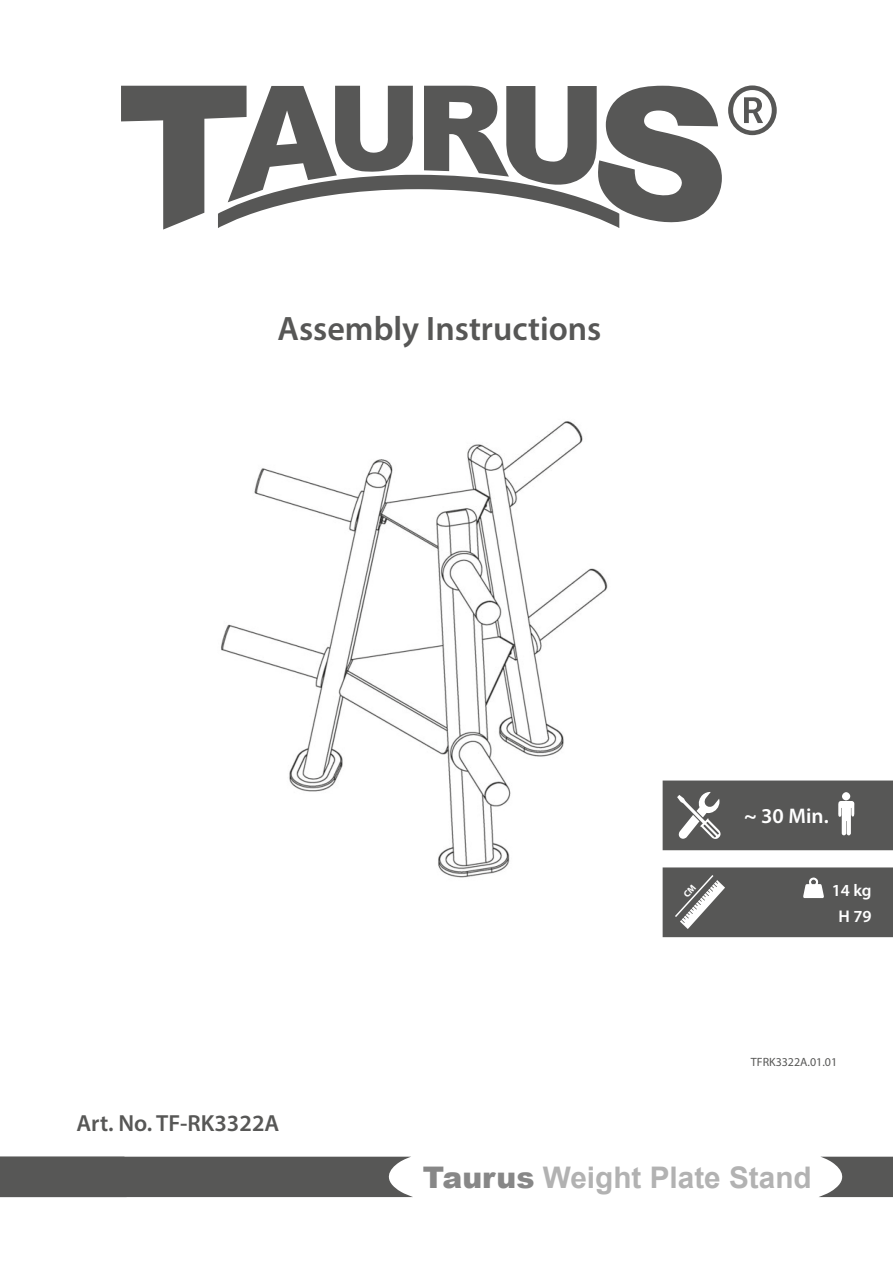
<style>
.page{position:relative;width:893px;height:1263px;background:#fff}
.page>*{position:absolute;margin:0;border:0;box-sizing:border-box;transform-origin:0 0}
.Einf__Abs{font:600 33.9px "Myriad Pro";color:#575756}
.Taurus_Footer_DB{font:700 29.7px "Arial";color:#b2b2b2}
.Einf__Abs-2{font:600 23.4px "Myriad Pro";color:#575756}
.Einf__Abs-3{font:600 21.15px "Myriad Pro";color:#fff}
.Einf__Abs-4{font:600 16.95px "Myriad Pro";color:#fff}
.t1{font:12px "Myriad Pro";color:#575756}
.s1{font-weight:900;color:#878787}
</style>
<div class="page">
<img style="left:221px;top:421px;width:387px;height:457px">
<svg style="left:121px;top:86px;width:601px;height:144px"></svg>
<svg style="left:728px;top:85px;width:49px;height:50px"></svg>
<svg style="left:819px;top:1157px;width:74px;height:40px"></svg>
<div style="left:663px;top:780px;width:230px;height:70px;background:#575756"></div>
<div style="left:663px;top:867px;width:230px;height:70px;background:#575756"></div>
<svg style="left:677px;top:792px;width:44px;height:47px"></svg>
<svg style="left:803px;top:877px;width:21px;height:21px"></svg>
<svg style="left:838px;top:792px;width:16px;height:43px"></svg>
<div style="left:0;top:1157px;width:413px;height:40px;background:#575756"></div>
<svg style="left:675px;top:875px;width:50px;height:54px"></svg>
<p class="Einf__Abs" style="left:278px;top:307px;width:325px">Assembly Instructions</p>
<p class="Einf__Abs-2" style="left:77px;top:1108px;width:204px">Art. No. TF-RK3322A</p>
<p class="Einf__Abs-3" style="left:744px;top:803px;width:86px">~ 30 Min.</p>
<p class="Einf__Abs-4" style="left:832px;top:880px;width:41px">14 kg</p>
<p class="Einf__Abs-4" style="left:839px;top:906px;width:35px">H 79</p>
<p class="t1" style="left:751px;top:1054px;width:88px">TFRK3322A.01.01</p>
<p class="Taurus_Footer_DB" style="left:423px;top:1156px;width:391px"><span class="s1">Taurus</span> Weight Plate Stand</p>
</div>
